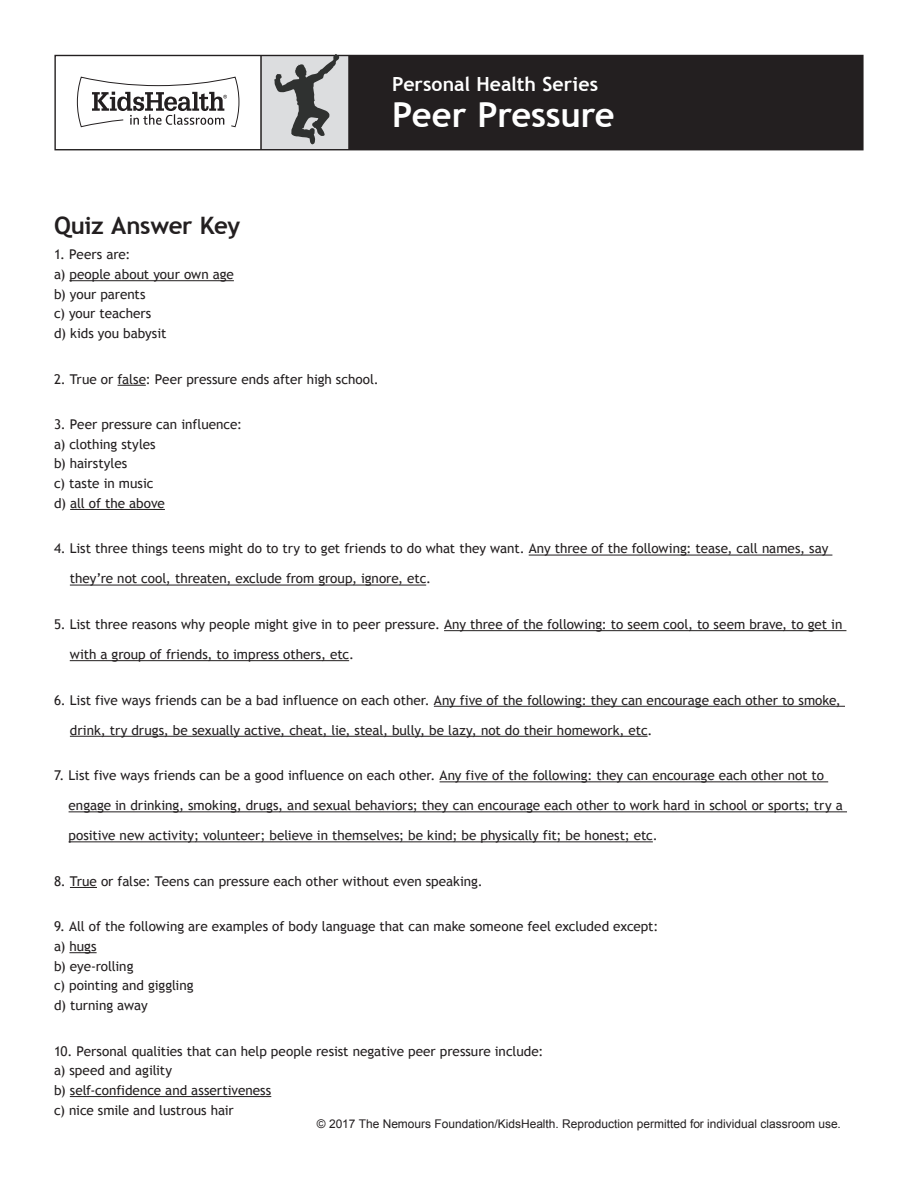
<style>
.page{position:relative;width:918px;height:1188px;background:#fff}
.page>*{position:absolute;margin:0;border:0;box-sizing:border-box;transform-origin:0 0}
.Handout_Header{font:700 34.5px "Trebuchet MS";letter-spacing:-.005em;color:#fff}
.Handout_Title{font:700 24px "Trebuchet MS";letter-spacing:-.01em;color:#231f20}
.Handout_Header-2{font:700 19.5px "Trebuchet MS";color:#fff}
.Handout_Title-2{font:13.5px "Trebuchet MS";color:#231f20}
.t1{font:12px "Arial";color:#231f20}
.s1{font-style:inherit}
</style>
<div class="page">
<div style="left:261px;top:55px;width:88px;height:95px;background:#dcdddf"></div>
<div style="left:349px;top:55px;width:513px;height:95px;background:#231f20"></div>
<svg style="left:76px;top:76px;width:164px;height:52px"></svg>
<hr style="left:348px;top:55px;width:2px;height:95px;background:#231f20">
<hr style="left:260px;top:55px;width:2px;height:95px;background:#231f20">
<div style="left:54px;top:55px;width:810px;height:95px;border:1px solid #231f20"></div>
<svg style="left:274px;top:54px;width:65px;height:91px"></svg>
<hr style="left:69px;top:280px;width:165px;height:1px;background:#231f20">
<svg style="left:118px;top:385px;width:28px;height:1px"></svg>
<hr style="left:70px;top:509px;width:95px;height:1px;background:#231f20">
<hr style="left:529px;top:555px;width:303px;height:1px;background:#231f20">
<hr style="left:70px;top:585px;width:356px;height:1px;background:#231f20">
<hr style="left:444px;top:630px;width:402px;height:1px;background:#231f20">
<hr style="left:70px;top:660px;width:279px;height:1px;background:#231f20">
<hr style="left:434px;top:706px;width:411px;height:1px;background:#231f20">
<hr style="left:70px;top:736px;width:578px;height:1px;background:#231f20">
<hr style="left:440px;top:781px;width:388px;height:1px;background:#231f20">
<hr style="left:69px;top:811px;width:778px;height:1px;background:#231f20">
<hr style="left:69px;top:841px;width:584px;height:1px;background:#231f20">
<svg style="left:70px;top:887px;width:27px;height:1px"></svg>
<svg style="left:69px;top:952px;width:28px;height:1px"></svg>
<hr style="left:70px;top:1096px;width:201px;height:1px;background:#231f20">
<p class="Handout_Header-2" style="left:392px;top:71px;width:207px">Personal Health Series</p>
<p class="Handout_Header" style="left:392px;top:93px;width:224px">Peer Pressure</p>
<p class="Handout_Title" style="left:54px;top:210px;width:188px">Quiz Answer Key</p>
<p class="Handout_Title-2" style="left:54px;top:247px;width:78px">1. Peers are:</p>
<p class="Handout_Title-2" style="left:54px;top:266px;width:181px">a) people about your own age</p>
<p class="Handout_Title-2" style="left:54px;top:286px;width:93px">b) your parents</p>
<p class="Handout_Title-2" style="left:54px;top:306px;width:99px">c) your teachers</p>
<p class="Handout_Title-2" style="left:54px;top:325px;width:114px">d) kids you babysit</p>
<p class="Handout_Title-2" style="left:54px;top:371px;width:326px">2. True or false: Peer pressure ends after high school.</p>
<p class="Handout_Title-2" style="left:54px;top:416px;width:190px">3. Peer pressure can influence:</p>
<p class="Handout_Title-2" style="left:54px;top:436px;width:103px">a) clothing styles</p>
<p class="Handout_Title-2" style="left:54px;top:456px;width:75px">b) hairstyles</p>
<p class="Handout_Title-2" style="left:54px;top:475px;width:101px">c) taste in music</p>
<p class="Handout_Title-2" style="left:54px;top:495px;width:112px">d) all of the above</p>
<p class="Handout_Title-2" style="left:54px;top:541px;width:776px">4. List three things teens might do to try to get friends to do what they want. Any three of the following: tease, call names, say</p>
<p class="Handout_Title-2" style="left:70px;top:571px;width:363px">they’re not cool, threaten, exclude from group, ignore, etc.</p>
<p class="Handout_Title-2" style="left:54px;top:616px;width:790px">5. List three reasons why people might give in to peer pressure. Any three of the following: to seem cool, to seem brave, to get in</p>
<p class="Handout_Title-2" style="left:70px;top:646px;width:286px">with a group of friends, to impress others, etc.</p>
<p class="Handout_Title-2" style="left:54px;top:692px;width:788px">6. List five ways friends can be a bad influence on each other. Any five of the following: they can encourage each other to smoke,</p>
<p class="Handout_Title-2" style="left:70px;top:722px;width:584px">drink, try drugs, be sexually active, cheat, lie, steal, bully, be lazy, not do their homework, etc.</p>
<p class="Handout_Title-2" style="left:54px;top:767px;width:772px">7. List five ways friends can be a good influence on each other. Any five of the following: they can encourage each other not to</p>
<p class="Handout_Title-2" style="left:69px;top:797px;width:776px">engage in drinking, smoking, drugs, and sexual behaviors; they can encourage each other to work hard in school or sports; try a</p>
<p class="Handout_Title-2" style="left:69px;top:827px;width:591px">positive new activity; volunteer; believe in themselves; be kind; be physically fit; be honest; etc.</p>
<p class="Handout_Title-2" style="left:54px;top:873px;width:430px">8. True or false: Teens can pressure each other without even speaking.</p>
<p class="Handout_Title-2" style="left:54px;top:919px;width:606px">9. All of the following are examples of body language that can make someone feel excluded except:</p>
<p class="Handout_Title-2" style="left:54px;top:938px;width:44px">a) hugs</p>
<p class="Handout_Title-2" style="left:54px;top:958px;width:81px">b) eye-rolling</p>
<p class="Handout_Title-2" style="left:54px;top:978px;width:141px">c) pointing and giggling</p>
<p class="Handout_Title-2" style="left:54px;top:997px;width:95px">d) turning away</p>
<p class="Handout_Title-2" style="left:54px;top:1043px;width:491px">10. Personal qualities that can help people resist negative peer pressure include:</p>
<p class="Handout_Title-2" style="left:54px;top:1062px;width:120px">a) speed and agility</p>
<p class="Handout_Title-2" style="left:54px;top:1082px;width:219px">b) self-confidence and assertiveness</p>
<p class="Handout_Title-2" style="left:54px;top:1102px;width:181px">c) nice smile and lustrous hair</p>
<p class="t1" style="left:317px;top:1116px;width:526px">© 201<span class="s1">7</span> The Nemours Foundation/KidsHealth. Reproduction permitted for individual classroom use.</p>
</div>
